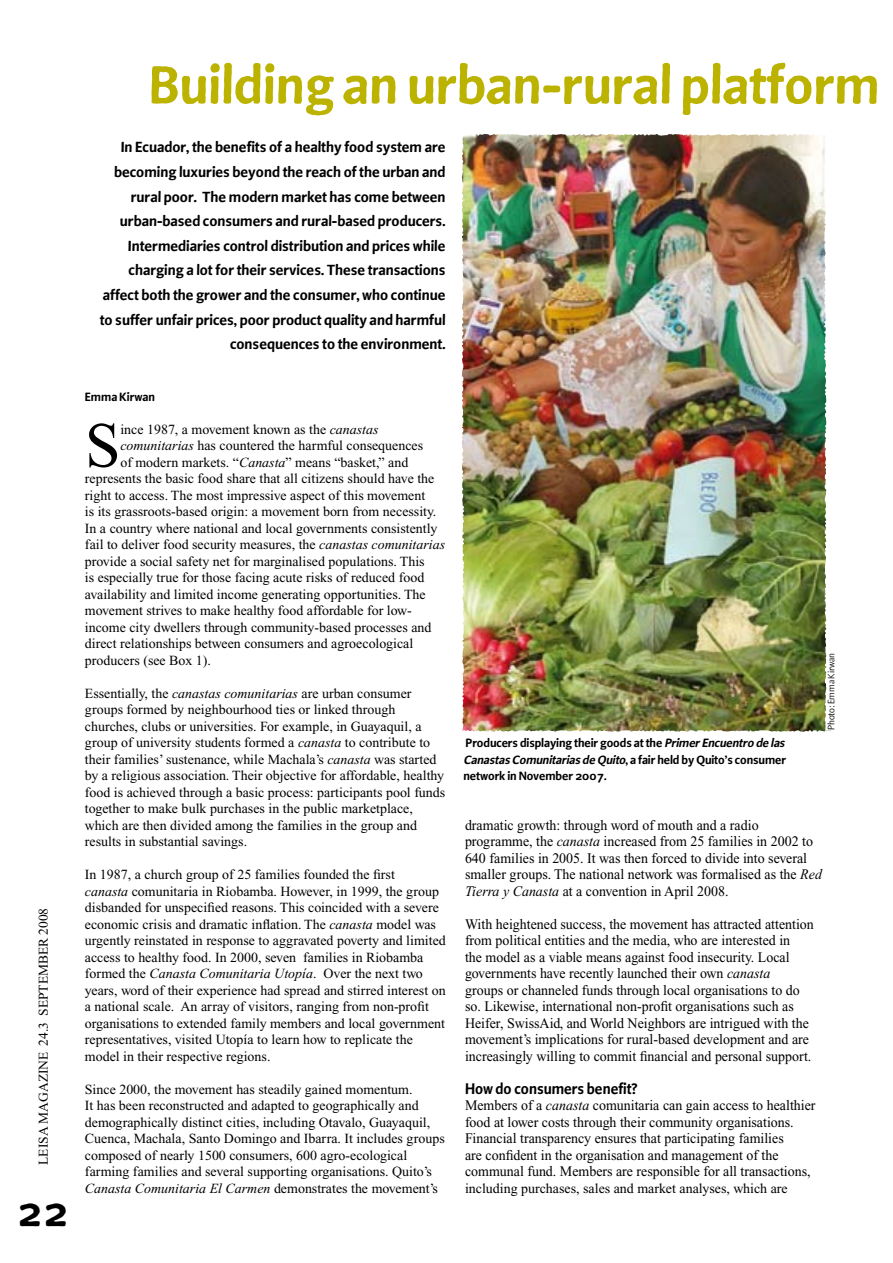
<style>
.page{position:relative;width:893px;height:1263px;background:#fff}
.page>*{position:absolute;margin:0;border:0;box-sizing:border-box;transform-origin:0 0}
.t1{font:63.75px "Times New Roman";color:#000}
.t2{font:60px "Beo Sans Bold R11";color:#bbb300}
.t3{font:48px "Beo Sans Bold R11";color:#000}
.t4{font:17.25px "Beo Sans Bold R11";color:#000;scale:.96 1}
.t5{font:16.5px/24.6px "Beo Sans Bold R11";color:#000;text-align:right}
.t6{font:14.55px/16.5px "Times New Roman";color:#000;scale:.96 1}
.t7{font:13.95px/16.5px "Times New Roman";color:#000}
.t8{font:13.5px/16.5px "Beo Sans Bold R11";letter-spacing:-.005em;color:#000;text-align:justify}
.t9{font:13.5px "Times New Roman";color:#000}
.t10{font:10.5px "Beo Sans R11";letter-spacing:-.005em;color:#000}
.s1{font-style:italic}
</style>
<div class="page">
<img style="left:461px;top:134px;width:366px;height:596px">
<p class="t9" style="left:36px;top:1165px;width:259px;rotate:-90deg">LEISA Magazine 24.3 september 2008</p>
<h3 class="t3" style="left:17px;top:1187px;width:54px">22</h3>
<h2 class="t2" style="left:148px;top:55px;width:733px">Building an urban-rural platform</h2>
<p class="t5" style="left:100px;top:135px;width:347px">In Ecuador, the benefits of a healthy food system are becoming luxuries beyond the reach of the urban and rural poor. The modern market has come between urban-based consumers and rural-based producers.<br>Intermediaries control distribution and prices while charging a lot for their services. These transactions affect both the grower and the consumer, who continue to suffer unfair prices, poor product quality and harmful consequences to the environment.</p>
<p class="t8" style="left:85px;top:388px;width:72px">Emma Kirwan</p>
<h1 class="t1" style="left:85px;top:411px;width:37px">S</h1>
<p class="t7" style="left:120px;top:421px;width:260px">ince 1987, a movement known as the <span class="s1">canastas</span></p>
<p class="t7" style="left:120px;top:437px;width:304px"><span class="s1">comunitarias</span> has countered the harmful consequences</p>
<p class="t7" style="left:120px;top:454px;width:290px">of modern markets. “<span class="s1">Canasta</span>” means “basket,” and</p>
<p class="t7" style="left:85px;top:470px;width:351px">represents the basic food share that all citizens should have the</p>
<p class="t7" style="left:85px;top:487px;width:342px">right to access. The most impressive aspect of this movement</p>
<p class="t7" style="left:85px;top:503px;width:353px">is its grassroots-based origin: a movement born from necessity.</p>
<p class="t7" style="left:85px;top:520px;width:354px">In a country where national and local governments consistently</p>
<p class="t7" style="left:85px;top:536px;width:362px">fail to deliver food security measures, the <span class="s1">canastas comunitarias</span></p>
<p class="t7" style="left:85px;top:553px;width:341px">provide a social safety net for marginalised populations. This</p>
<p class="t7" style="left:85px;top:569px;width:341px">is especially true for those facing acute risks of reduced food</p>
<p class="t7" style="left:85px;top:586px;width:342px">availability and limited income generating opportunities. The</p>
<p class="t7" style="left:85px;top:602px;width:328px">movement strives to make healthy food affordable for low-</p>
<p class="t7" style="left:85px;top:619px;width:348px">income city dwellers through community-based processes and</p>
<p class="t7" style="left:85px;top:635px;width:330px">direct relationships between consumers and agroecological</p>
<p class="t7" style="left:85px;top:652px;width:128px">producers (see Box 1).</p>
<p class="t7" style="left:85px;top:685px;width:362px">Essentially, the <span class="s1">canastas comunitarias</span> are urban consumer groups formed by neighbourhood ties or linked through churches, clubs or universities. For example, in Guayaquil, a group of university students formed a <span class="s1">canasta</span> to contribute to their families’ sustenance, while Machala’s <span class="s1">canasta</span> was started by a religious association. Their objective for affordable, healthy food is achieved through a basic process: participants pool funds together to make bulk purchases in the public marketplace, which are then divided among the families in the group and results in substantial savings.</p>
<p class="t7" style="left:85px;top:866px;width:362px">In 1987, a church group of 25 families founded the first<br><span class="s1">canasta</span> comunitaria in Riobamba. However, in 1999, the group disbanded for unspecified reasons. This coincided with a severe economic crisis and dramatic inflation. The <span class="s1">canasta</span> model was urgently reinstated in response to aggravated poverty and limited access to healthy food. In 2000, seven families in Riobamba formed the <span class="s1">Canasta Comunitaria Utopía</span>. Over the next two years, word of their experience had spread and stirred interest on a national scale. An array of visitors, ranging from non-profit organisations to extended family members and local government representatives, visited Utopía to learn how to replicate the model in their respective regions.</p>
<p class="t7" style="left:85px;top:1081px;width:361px">Since 2000, the movement has steadily gained momentum.<br>It has been reconstructed and adapted to geographically and demographically distinct cities, including Otavalo, Guayaquil, Cuenca, Machala, Santo Domingo and Ibarra. It includes groups composed of nearly 1500 consumers, 600 agro-ecological farming families and several supporting organisations. Quito’s <span class="s1">Canasta Comunitaria El Carmen</span> demonstrates the movement’s</p>
<p class="t8" style="left:463px;top:735px;width:325px">Producers displaying their goods at the <span class="s1">PrimerEncuentro de las Canastas Comunitarias de Quito</span>, a fa i r h e l d b y Q u i t o ’ s c o n s u m e r network in November 2007.</p>
<p class="t10" style="left:826px;top:730px;width:79px;rotate:-90deg">Photo: Emma Kirwan</p>
<p class="t6" style="left:465px;top:816px;width:373px">dramatic growth: through word of mouth and a radio programme, the <span class="s1">canasta</span> increased from 25 families in 2002 to 640 families in 2005. It was then forced to divide into several smaller groups. The national network was formalised as the <span class="s1">Red Tierra y Canasta</span> at a convention in April 2008.</p>
<p class="t6" style="left:465px;top:915px;width:365px">With heightened success, the movement has attracted attention from political entities and the media, who are interested in<br>the model as a viable means against food insecurity. Local governments have recently launched their own <span class="s1">canasta<br></span>groups or channeled funds through local organisations to do so. Likewise, international non-profit organisations such as Heifer, SwissAid, and World Neighbors are intrigued with the movement’s implications for rural-based development and are increasingly willing to commit financial and personal support.</p>
<p class="t4" style="left:465px;top:1080px;width:181px">How do consumers benefit?</p>
<p class="t6" style="left:465px;top:1097px;width:367px">Members of a <span class="s1">canasta</span> comunitaria can gain access to healthier food at lower costs through their community organisations.<br>Financial transparency ensures that participating families<br>are confident in the organisation and management of the communal fund. Members are responsible for all transactions,</p>
<p class="t7" style="left:465px;top:1180px;width:324px">including purchases, sales and market analyses, which are</p>
</div>
